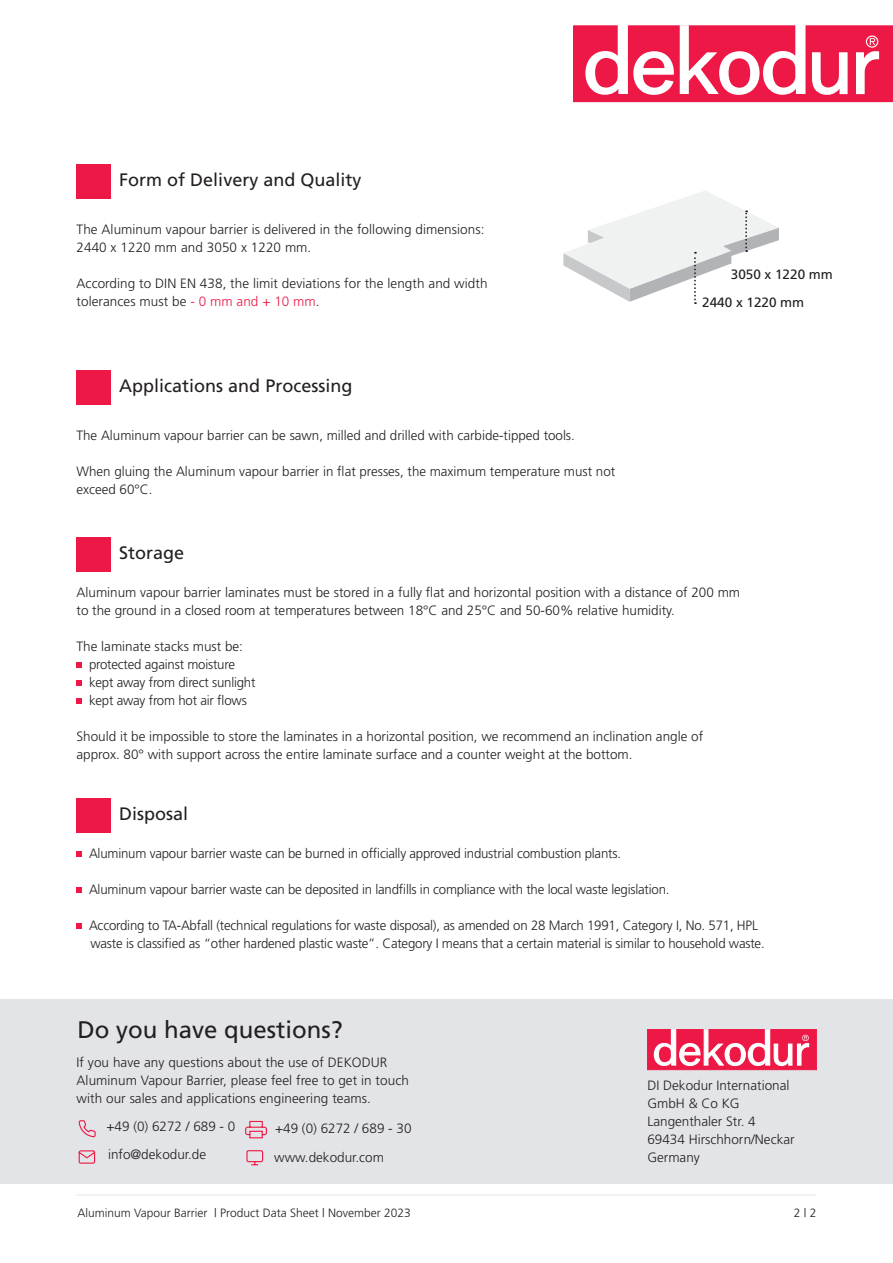
<style>
.page{position:relative;width:893px;height:1263px;background:#fff}
.page>*{position:absolute;margin:0;border:0;box-sizing:border-box;transform-origin:0 0}
.t1{font:24px "Frutiger";color:#231f20}
.t2{font:18px "Frutiger";color:#231f20}
.t3{font:300 13.5px/18px "Frutiger";color:#231f20}
.t4{font:13.5px "Frutiger";color:#231f20}
.t5{font:300 12px "Frutiger";color:#231f20}
.s1{color:#ed1845}
</style>
<div class="page">
<hr style="left:77px;top:1194px;width:739px;height:2px;background:#ecedec">
<div style="left:77px;top:165px;width:34px;height:34px;background:#ed1845"></div>
<svg style="left:563px;top:191px;width:216px;height:113px"></svg>
<div style="left:77px;top:371px;width:34px;height:34px;background:#ed1845"></div>
<svg style="left:77px;top:662px;width:5px;height:6px"></svg>
<svg style="left:77px;top:680px;width:5px;height:6px"></svg>
<svg style="left:77px;top:698px;width:5px;height:6px"></svg>
<div style="left:77px;top:538px;width:34px;height:34px;background:#ed1845"></div>
<svg style="left:77px;top:851px;width:5px;height:5px"></svg>
<svg style="left:77px;top:887px;width:5px;height:5px"></svg>
<svg style="left:77px;top:923px;width:5px;height:5px"></svg>
<div style="left:77px;top:798px;width:34px;height:34px;background:#ed1845"></div>
<div style="left:574px;top:26px;width:319px;height:76px;background:#ed1845"></div>
<svg style="left:856px;top:36px;width:24px;height:59px"></svg>
<svg style="left:584px;top:25px;width:265px;height:70px"></svg>
<div style="left:0;top:999px;width:893px;height:184px;background:#e2e4e7"></div>
<svg style="left:78px;top:1150px;width:18px;height:14px"></svg>
<svg style="left:78px;top:1120px;width:18px;height:18px"></svg>
<svg style="left:245px;top:1120px;width:22px;height:19px"></svg>
<svg style="left:246px;top:1150px;width:18px;height:16px"></svg>
<div style="left:647px;top:1029px;width:169px;height:41px;background:#ed1845;border:1px solid #ed1845"></div>
<svg style="left:653px;top:1029px;width:157px;height:38px"></svg>
<p class="t2" style="left:119px;top:169px;width:244px">Form of Delivery and Quality</p>
<p class="t3" style="left:77px;top:221px;width:409px">The Aluminum vapour barrier is delivered in the following dimensions:<br>2440 x 1220 mm and 3050 x 1220 mm.</p>
<p class="t3" style="left:77px;top:275px;width:413px">According to DIN EN 438, the limit deviations for the length and width</p>
<p class="t3" style="left:77px;top:293px;width:245px">tolerances must be <span class="s1">- 0 mm and + 10 mm</span>.</p>
<p class="t2" style="left:119px;top:375px;width:235px">Applications and Processing</p>
<p class="t3" style="left:77px;top:427px;width:500px">The Aluminum vapour barrier can be sawn, milled and drilled with carbide-tipped tools.</p>
<p class="t3" style="left:77px;top:463px;width:540px">When gluing the Aluminum vapour barrier in flat presses, the maximum temperature must not exceed 60°C.</p>
<p class="t2" style="left:119px;top:542px;width:67px">Storage</p>
<p class="t4" style="left:731px;top:267px;width:104px">3050 x 1220 mm</p>
<p class="t4" style="left:702px;top:294px;width:104px">2440 x 1220 mm</p>
<p class="t3" style="left:77px;top:583px;width:665px">Aluminum vapour barrier laminates must be stored in a fully flat and horizontal position with a distance of 200 mm</p>
<p class="t3" style="left:77px;top:601px;width:600px">to the ground in a closed room at temperatures between 18°C and 25°C and 50-60% relative humidity.</p>
<p class="t3" style="left:77px;top:637px;width:168px">The laminate stacks must be:</p>
<p class="t3" style="left:89px;top:655px;width:147px">protected against moisture</p>
<p class="t3" style="left:89px;top:673px;width:168px">kept away from direct sunlight</p>
<p class="t3" style="left:89px;top:691px;width:159px">kept away from hot air flows</p>
<p class="t3" style="left:77px;top:727px;width:628px">Should it be impossible to store the laminates in a horizontal position, we recommend an inclination angle of approx. 80° with support across the entire laminate surface and a counter weight at the bottom.</p>
<p class="t2" style="left:119px;top:803px;width:71px">Disposal</p>
<p class="t3" style="left:89px;top:844px;width:533px">Aluminum vapour barrier waste can be burned in officially approved industrial combustion plants.</p>
<p class="t3" style="left:89px;top:880px;width:582px">Aluminum vapour barrier waste can be deposited in landfills in compliance with the local waste legislation.</p>
<p class="t3" style="left:89px;top:916px;width:677px">According to TA-Abfall (technical regulations for waste disposal), as amended on 28 March 1991, Category I, No. 571, HPL waste is classified as “other hardened plastic waste”. Category I means that a certain material is similar to household waste.</p>
<p class="t1" style="left:78px;top:1016px;width:267px">Do you have questions?</p>
<p class="t3" style="left:77px;top:1054px;width:334px">If you have any questions about the use of DEKODUR<br>Aluminum Vapour Barrier, please feel free to get in touch with our sales and applications engineering teams.</p>
<p class="t3" style="left:107px;top:1117px;width:130px">+49 (0) 6272 / 689 - 0</p>
<p class="t3" style="left:275px;top:1119px;width:138px">+49 (0) 6272 / 689 - 30</p>
<p class="t3" style="left:274px;top:1148px;width:111px">www.dekodur.com</p>
<p class="t3" style="left:108px;top:1146px;width:100px">info@dekodur.de</p>
<p class="t5" style="left:78px;top:1206px;width:335px">Aluminum Vapour Barrier | Product Data Sheet | November 2023</p>
<p class="t3" style="left:647px;top:1076px;width:144px">DI Dekodur International<br>GmbH &amp; Co KG<br>Langenthaler Str. 4</p>
<p class="t3" style="left:647px;top:1130px;width:149px">69434 Hirschhorn/Neckar</p>
<p class="t3" style="left:647px;top:1148px;width:54px">Germany</p>
<p class="t5" style="left:794px;top:1206px;width:24px">2 | 2</p>
</div>
